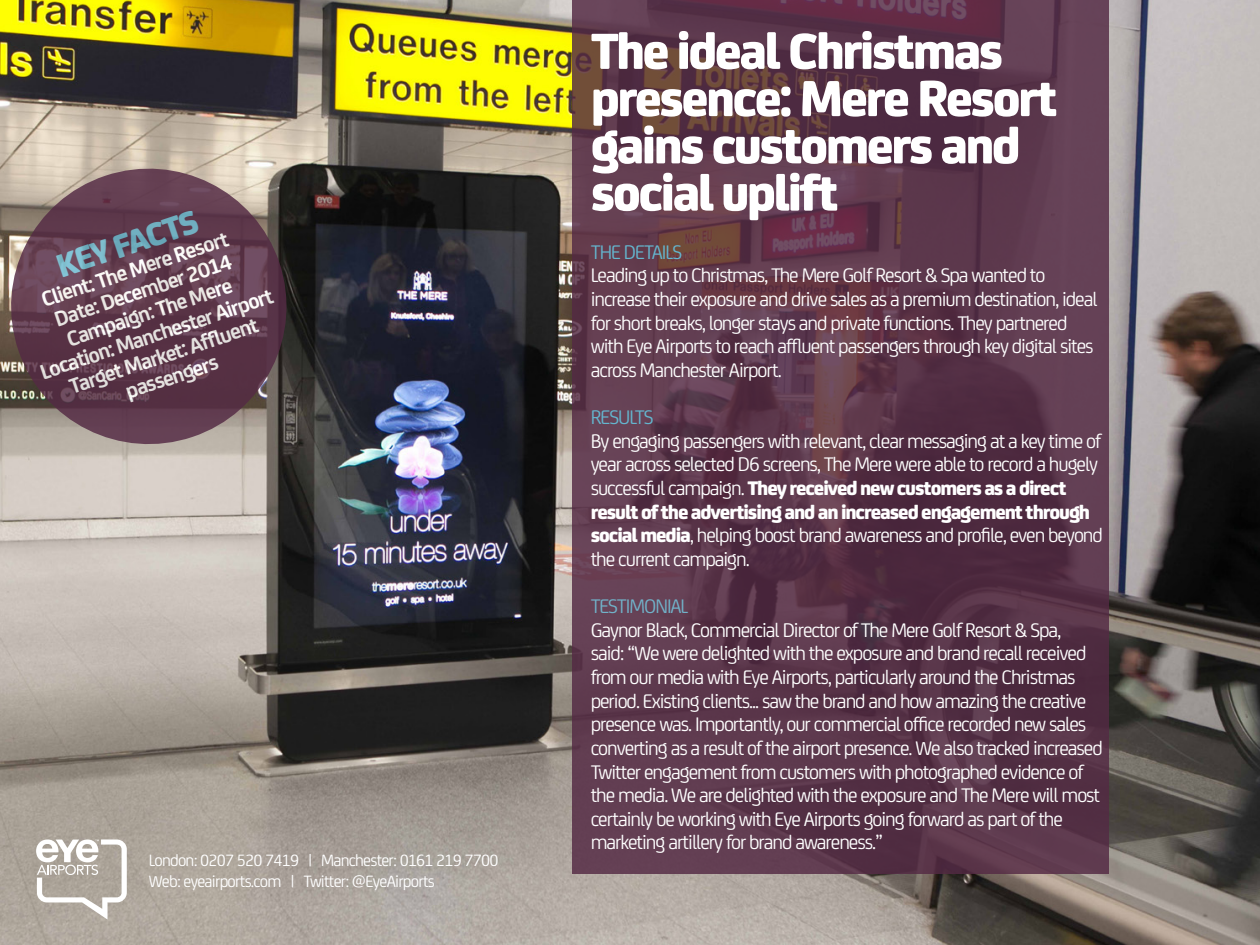
<style>
.page{position:relative;width:1260px;height:945px;background:#fff}
.page>*{position:absolute;margin:0;border:0;box-sizing:border-box;transform-origin:0 0}
.t1{font:800 54.25px/47.2px "FS Joey";letter-spacing:-.045em;color:#fff}
.t2{font:800 35px "FS Joey";color:#6ab9d1}
.t3{font:700 22.75px/22.8px "FS Joey";color:#fff;text-align:center}
.t4{font:21px/23.6px "FS Joey";letter-spacing:-.05em;color:#fff}
.t5{font:21px "FS Joey";letter-spacing:-.05em;color:#64b6cf}
.t6{font:21px "FS Joey";letter-spacing:-.05em;color:#71b2c9}
.t7{font:17.5px/21px "FS Joey";letter-spacing:-.045em;color:#fff}
.s1{font-weight:800}
</style>
<div class="page">
<img style="left:0;top:0;width:1260px;height:945px">
<svg style="left:0;top:152px;width:304px;height:309px;background:#735960"></svg>
<svg style="left:36px;top:839px;width:91px;height:81px"></svg>
<svg style="left:572px;top:0;width:537px;height:873px;background:#5b364a"></svg>
<h2 class="t2" style="left:49px;top:240px;width:149px;rotate:-18deg">KEY FACTS</h2>
<p class="t3" style="left:15px;top:297px;width:246px;rotate:-19deg">Client: The Mere Resort<br>Date: December 2014<br>Campaign: The Mere<br>Location: Manchester Airport<br>Target Market: Affl uent passengers</p>
<p class="t7" style="left:149px;top:848px;width:351px">London: 0207 520 7419 | Manchester: 0161 219 7700<br>Web: eyeairports.com | Twitter: @EyeAirports</p>
<h1 class="t1" style="left:591px;top:23px;width:468px">The ideal Christmas presence: Mere Resort gains customers and social uplift</h1>
<p class="t5" style="left:591px;top:237px;width:93px">THE DETAILS</p>
<p class="t4" style="left:591px;top:262px;width:508px">Leading up to Christmas, The Mere Golf Resort &amp; Spa wanted to increase their exposure and drive sales as a premium destination, ideal for short breaks, longer stays and private functions. They partnered with Eye Airports to reach affluent passengers through key digital sites across Manchester Airport.</p>
<p class="t5" style="left:591px;top:402px;width:64px">RESULTS</p>
<p class="t4" style="left:591px;top:428px;width:514px">By engaging passengers with relevant, clear messaging at a key time of year across selected D6 screens, The Mere were able to record a hugely successful campaign. <span class="s1">They received new customers as a direct result of the advertising and an increased engagement through social media</span>, helping boost brand awareness and profile, even beyond the current campaign.</p>
<p class="t6" style="left:591px;top:591px;width:99px">TESTIMONIAL</p>
<p class="t4" style="left:591px;top:617px;width:514px">Gaynor Black, Commercial Director of The Mere Golf Resort &amp; Spa,<br>said: “We were delighted with the exposure and brand recall received from our media with Eye Airports, particularly around the Christmas period. Existing clients... saw the brand and how amazing the creative presence was. Importantly, our commercial office recorded new sales converting as a result of the airport presence. We also tracked increased Twitter engagement from customers with photographed evidence of the media. We are delighted with the exposure and The Mere will most certainly be working with Eye Airports going forward as part of the marketing artillery for brand awareness.”</p>
</div>
